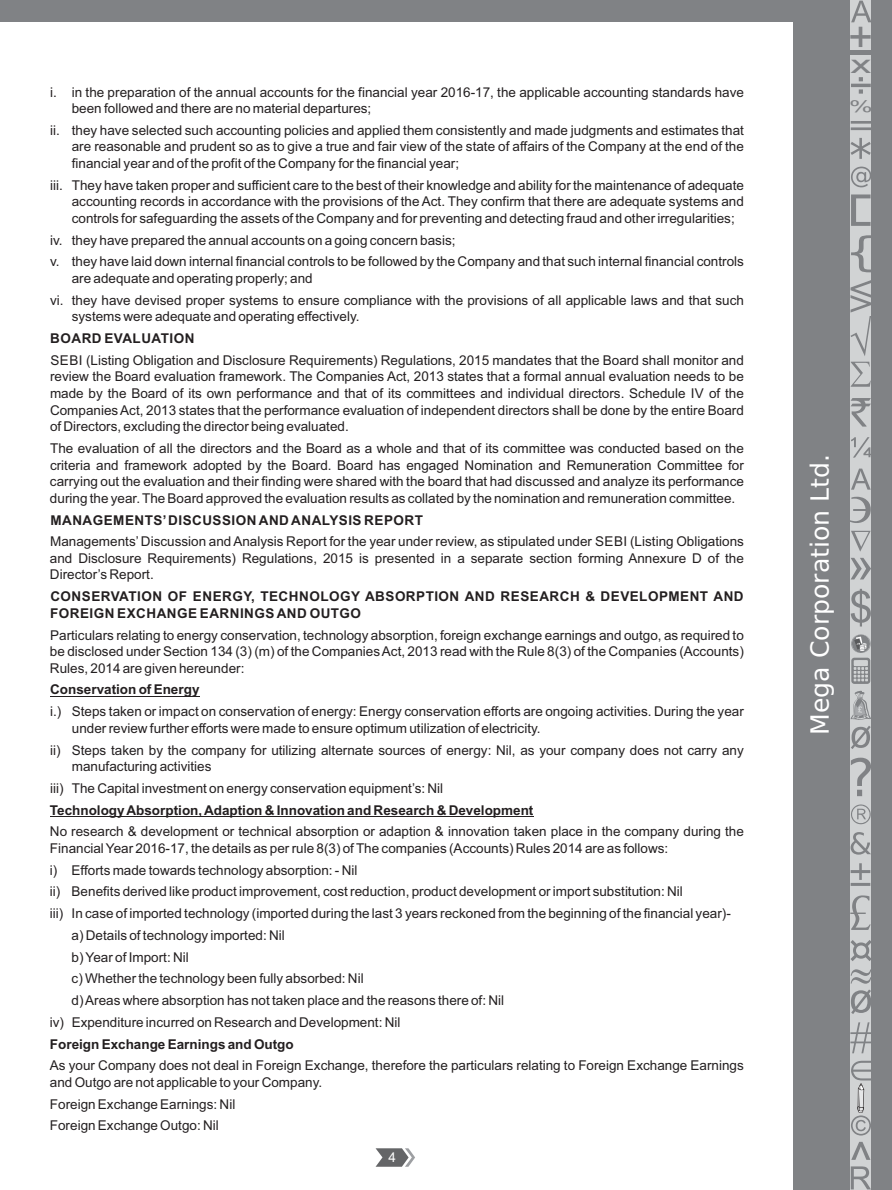
<style>
.page{position:relative;width:892px;height:1190px;background:#fff}
.page>*{position:absolute;margin:0;border:0;box-sizing:border-box;transform-origin:0 0}
.t1{font:42.9px "Arial";color:#808285}
.t2{font:25.2px "Rupee Foradian";color:#fff}
.t3{font:16.35px "Arial";color:#808285;scale:1.64 1}
.t4{font:13.5px/16.6px "Arial";color:#231f20}
.t5{font:700 13.5px/16.6px "Arial";letter-spacing:.035em;color:#231f20}
.t6{font:700 13.5px "Arial";color:#231f20}
.t7{font:13.5px "Arial";color:#fff}
.s1{font-size:45.75px}
</style>
<div class="page">
<div style="left:0;top:0;width:891px;height:22px;background:#808285"></div>
<div style="left:793px;top:0;width:98px;height:1189px;background:#808285"></div>
<div style="left:850px;top:0;width:21px;height:1189px;background:#d1d3d4"></div>
<svg style="left:850px;top:138px;width:20px;height:21px"></svg>
<hr style="left:850px;top:121px;width:20px;height:3px;background:#808285">
<hr style="left:850px;top:127px;width:20px;height:3px;background:#808285">
<svg style="left:851px;top:166px;width:20px;height:21px"></svg>
<svg style="left:851px;top:398px;width:19px;height:28px"></svg>
<svg style="left:851px;top:194px;width:19px;height:32px"></svg>
<svg style="left:851px;top:235px;width:19px;height:37px"></svg>
<svg style="left:850px;top:1022px;width:21px;height:31px"></svg>
<svg style="left:850px;top:496px;width:20px;height:27px"></svg>
<svg style="left:850px;top:280px;width:21px;height:106px"></svg>
<svg style="left:850px;top:588px;width:20px;height:38px"></svg>
<svg style="left:851px;top:437px;width:20px;height:20px"></svg>
<svg style="left:851px;top:557px;width:20px;height:22px"></svg>
<svg style="left:858px;top:77px;width:4px;height:4px"></svg>
<hr style="left:851px;top:84px;width:19px;height:3px;background:#808285">
<svg style="left:858px;top:89px;width:4px;height:5px"></svg>
<svg style="left:851px;top:989px;width:20px;height:24px"></svg>
<svg style="left:851px;top:468px;width:19px;height:21px"></svg>
<svg style="left:850px;top:895px;width:20px;height:34px"></svg>
<svg style="left:851px;top:530px;width:19px;height:21px"></svg>
<svg style="left:851px;top:804px;width:19px;height:20px"></svg>
<svg style="left:850px;top:969px;width:21px;height:14px"></svg>
<svg style="left:850px;top:863px;width:20px;height:22px"></svg>
<svg style="left:850px;top:757px;width:21px;height:39px"></svg>
<svg style="left:850px;top:832px;width:21px;height:22px"></svg>
<svg style="left:850px;top:940px;width:21px;height:20px"></svg>
<svg style="left:851px;top:1px;width:20px;height:21px"></svg>
<svg style="left:850px;top:1166px;width:21px;height:23px"></svg>
<svg style="left:851px;top:1141px;width:19px;height:18px"></svg>
<svg style="left:850px;top:690px;width:21px;height:59px"></svg>
<svg style="left:851px;top:1060px;width:20px;height:75px"></svg>
<svg style="left:851px;top:634px;width:19px;height:49px"></svg>
<svg style="left:375px;top:1148px;width:40px;height:18px"></svg>
<p class="t4" style="left:72px;top:85px;width:673px;text-indent:-22px">i. in the preparation of the annual accounts for the financial year 2016-17, the applicable accounting standards have been followed and there are no material departures;</p>
<p class="t4" style="left:72px;top:123px;width:673px;text-align:justify;text-indent:-22px">ii. they have selected such accounting policies and applied them consistently and made judgments and estimates that are reasonable and prudent so as to give a true and fair view of the state of affairs of the Company at the end of the financial year and of the profit of the Company for the financial year;</p>
<p class="t4" style="left:72px;top:178px;width:673px;text-align:justify;text-indent:-22px">iii. They have taken proper and sufficient care to the best of their knowledge and ability for the maintenance of adequate accounting records in accordance with the provisions of the Act. They confirm that there are adequate systems and controls for safeguarding the assets of the Company and for preventing and detecting fraud and other irregularities;</p>
<p class="t4" style="left:50px;top:230px;width:695px;line-height:21.8px">iv. they have prepared the annual accounts on a going concern basis;<br>v. they have laid down internal financial controls to be followed by the Company and that such internal financial controls</p>
<p class="t4" style="left:50px;top:268px;width:695px;line-height:21.8px;text-indent:22px">are adequate and operating properly; and<br>vi. they have devised proper systems to ensure compliance with the provisions of all applicable laws and that such</p>
<p class="t4" style="left:72px;top:309px;width:289px">systems were adequate and operating effectively.</p>
<p class="t5" style="left:50px;top:331px;width:146px">BOARD EVALUATION</p>
<p class="t4" style="left:50px;top:353px;width:695px;text-align:justify">SEBI (Listing Obligation and Disclosure Requirements) Regulations, 2015 mandates that the Board shall monitor and review the Board evaluation framework. The Companies Act, 2013 states that a formal annual evaluation needs to be made by the Board of its own performance and that of its committees and individual directors. Schedule IV of the Companies Act, 2013 states that the performance evaluation of independent directors shall be done by the entire Board of Directors, excluding the director being evaluated.</p>
<p class="t4" style="left:50px;top:441px;width:695px;text-align:justify">The evaluation of all the directors and the Board as a whole and that of its committee was conducted based on the criteria and framework adopted by the Board. Board has engaged Nomination and Remuneration Committee for carrying out the evaluation and their finding were shared with the board that had discussed and analyze its performance during the year. The Board approved the evaluation results as collated by the nomination and remuneration committee.</p>
<p class="t5" style="left:50px;top:512px;width:374px">MANAGEMENTS’DISCUSSION AND ANALYSIS REPORT</p>
<p class="t4" style="left:50px;top:534px;width:695px;text-align:justify">Managements’ Discussion and Analysis Report for the year under review, as stipulated under SEBI (Listing Obligations and Disclosure Requirements) Regulations, 2015 is presented in a separate section forming Annexure D of the Director’s Report.</p>
<p class="t5" style="left:50px;top:589px;width:695px">CONSERVATION OF ENERGY, TECHNOLOGY ABSORPTION AND RESEARCH &amp; DEVELOPMENT AND<br>FOREIGN EXCHANGE EARNINGS AND OUTGO</p>
<p class="t4" style="left:50px;top:627px;width:695px;text-align:justify">Particulars relating to energy conservation, technology absorption, foreign exchange earnings and outgo, as required to be disclosed under Section 134 (3) (m) of the Companies Act, 2013 read with the Rule 8(3) of the Companies (Accounts)<br>Rules, 2014 are given hereunder:</p>
<p class="t6" style="left:50px;top:684px;width:151px">Conservation of Energy</p>
<p class="t4" style="left:72px;top:704px;width:673px;text-indent:-22px">i.) Steps taken or impact on conservation of energy: Energy conservation efforts are ongoing activities. During the year under review further efforts were made to ensure optimum utilization of electricity.</p>
<p class="t4" style="left:72px;top:742px;width:673px;text-indent:-22px">ii) Steps taken by the company for utilizing alternate sources of energy: Nil, as your company does not carry any manufacturing activities</p>
<p class="t4" style="left:50px;top:780px;width:394px">iii) The Capital investment on energy conservation equipment’s: Nil</p>
<p class="t6" style="left:50px;top:804px;width:485px">Technology Absorption, Adaption &amp; Innovation and Research &amp; Development</p>
<p class="t4" style="left:50px;top:824px;width:695px">No research &amp; development or technical absorption or adaption &amp; innovation taken place in the company during the<br>Financial Year 2016-17, the details as per rule 8(3) of The companies (Accounts) Rules 2014 are as follows:</p>
<p class="t4" style="left:50px;top:862px;width:309px">i) Efforts made towards technology absorption: - Nil</p>
<p class="t4" style="left:50px;top:884px;width:634px">ii) Benefits derived like product improvement, cost reduction, product development or import substitution: Nil</p>
<p class="t4" style="left:50px;top:906px;width:682px">iii) In case of imported technology (imported during the last 3 years reckoned from the beginning of the financial year)-</p>
<p class="t4" style="left:72px;top:927px;width:215px">a) Details of technology imported: Nil</p>
<p class="t4" style="left:72px;top:949px;width:119px">b) Year of Import: Nil</p>
<p class="t4" style="left:72px;top:971px;width:293px">c) Whether the technology been fully absorbed: Nil</p>
<p class="t4" style="left:72px;top:993px;width:434px">d) Areas where absorption has not taken place and the reasons there of: Nil</p>
<p class="t4" style="left:50px;top:1014px;width:352px">iv) Expenditure incurred on Research and Development: Nil</p>
<p class="t6" style="left:50px;top:1038px;width:245px">Foreign Exchange Earnings and Outgo</p>
<p class="t4" style="left:50px;top:1058px;width:695px">As your Company does not deal in Foreign Exchange, therefore the particulars relating to Foreign Exchange Earnings and Outgo are not applicable to your Company.</p>
<p class="t4" style="left:50px;top:1093px;width:187px;line-height:21.8px">Foreign Exchange Earnings: Nil<br>Foreign Exchange Outgo: Nil</p>
<p class="t7" style="left:388px;top:1152px;width:9px">4</p>
<h1 class="t1" style="left:848px;top:21px;width:27px">+<span class="s1">-</span><sub>x</sub></h1>
<p class="t3" style="left:849px;top:100px;width:16px">%</p>
<h2 class="t2" style="left:809px;top:734px;width:282px;rotate:-90deg">Mega Corporation Ltd.</h2>
</div>
